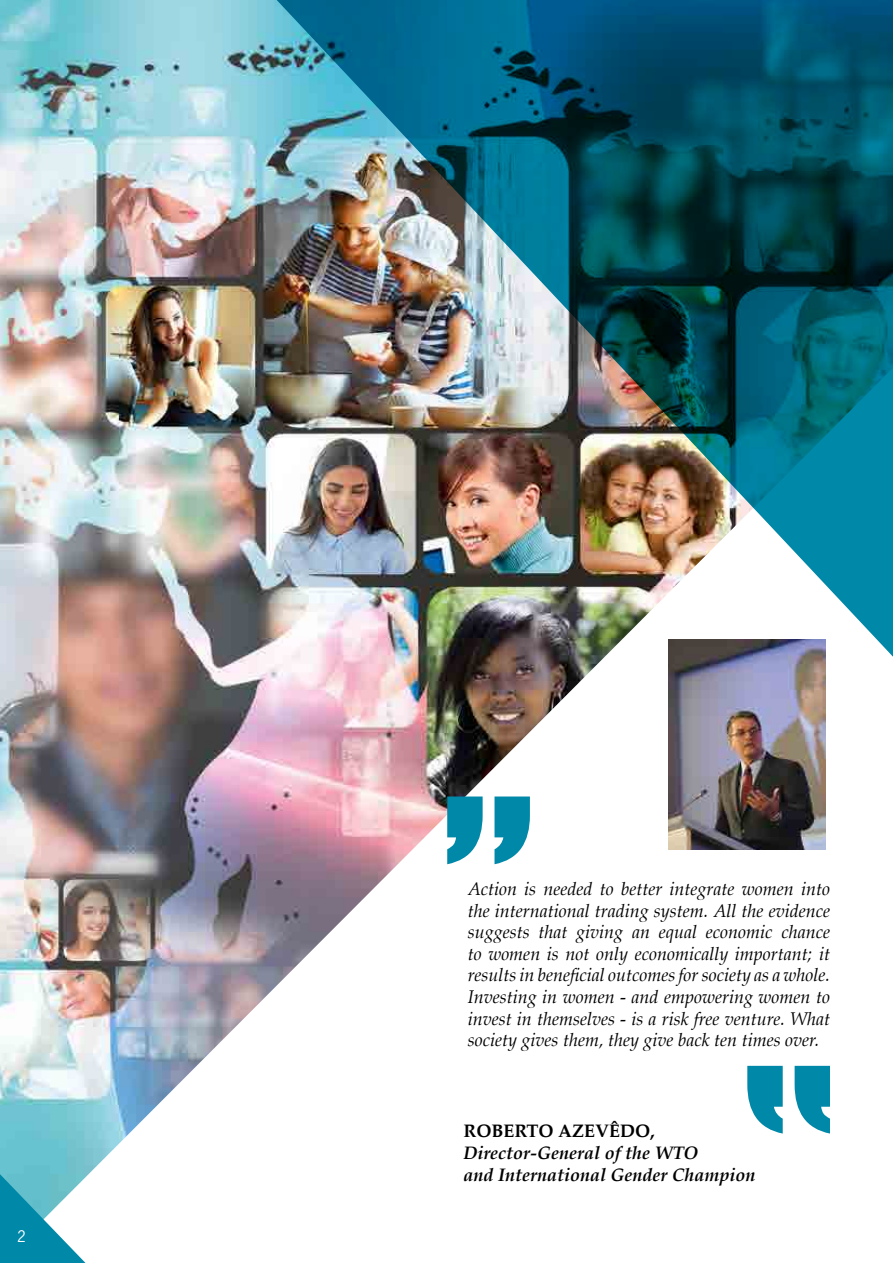
<style>
.page{position:relative;width:893px;height:1263px;background:#fff}
.page>*{position:absolute;margin:0;border:0;box-sizing:border-box;transform-origin:0 0}
.t1{font:312.45px "JCH Ead A";color:#0088a8}
.t2{font:italic 18px/21.6px "Palatino";color:#000;text-align:justify}
.t3{font:italic 700 18px/21.6px "Palatino";color:#000}
.t4{font:700 18px "Palatino";color:#000}
.t5{font:15px "News Gothic Std";color:#fff}
</style>
<div class="page">
<img style="left:0;top:0;width:826px;height:1177px">
<img style="left:263px;top:0;width:630px;height:658px">
<svg style="left:0;top:1174px;width:86px;height:89px"></svg>
<svg style="left:747px;top:1063px;width:79px;height:70px"></svg>
<p class="t5" style="left:17px;top:1227px;width:10px">2</p>
<h1 class="t1" style="left:422px;top:756px;width:132px">"</h1>
<p class="t2" style="left:468px;top:878px;width:364px">Action is needed to better integrate women into the international trading system. All the evidence suggests that giving an equal economic chance to women is not only economically important; it results in beneficial outcomes for society as a whole.<br>Investing in women - and empowering women to invest in themselves - is a risk free venture. What society gives them, they give back ten times over.</p>
<p class="t4" style="left:463px;top:1116px;width:192px">ROBERTO AZEVÊDO,</p>
<p class="t3" style="left:463px;top:1142px;width:293px">Director-General of the WTO<br>and International Gender Champion</p>
</div>
